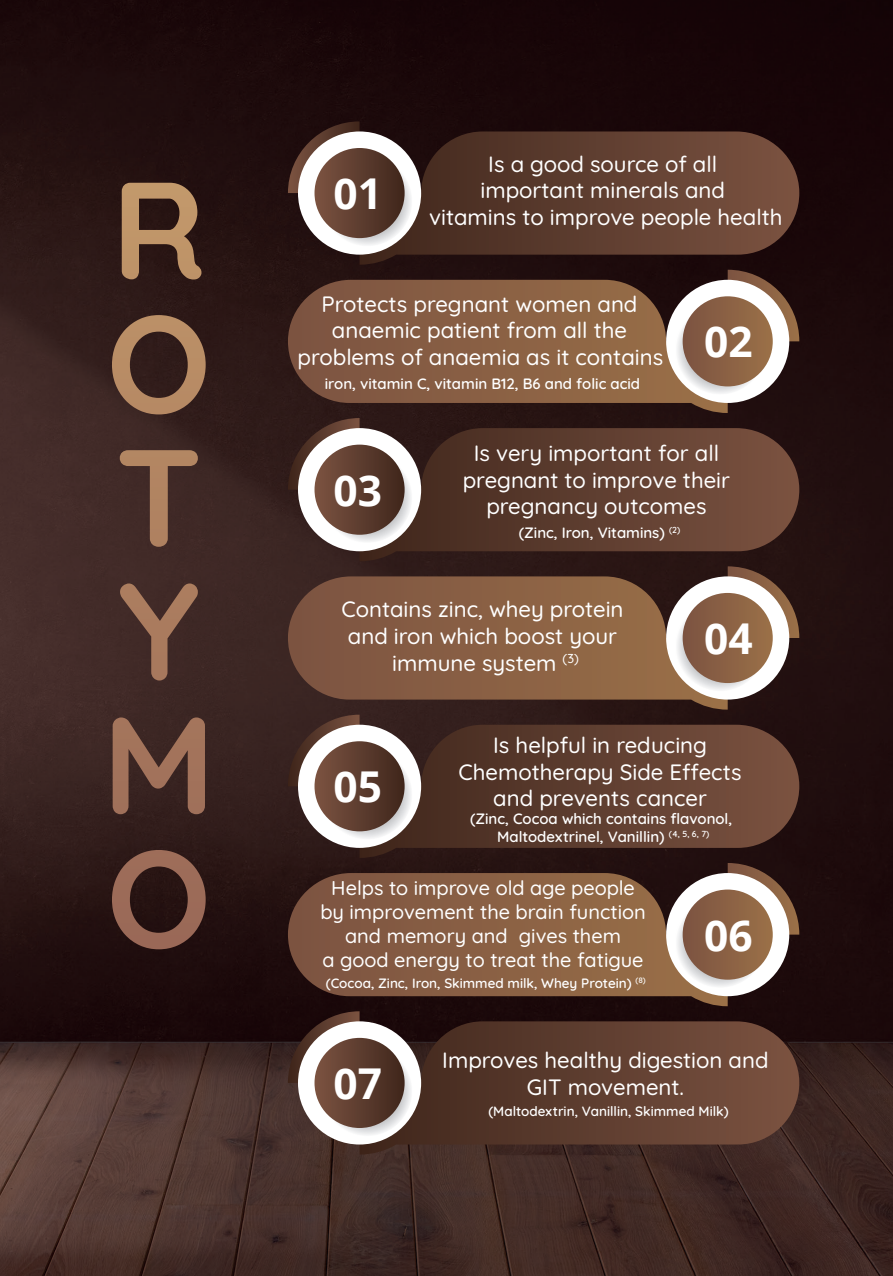
<style>
.page{position:relative;width:893px;height:1276px;background:#fff}
.page>*{position:absolute;margin:0;border:0;box-sizing:border-box;transform-origin:0 0}
.t1{font:700 42.6px "Open Sans";color:#fff}
.t2{font:500 22.2px/26.7px "Quicksand";color:#fff;text-align:center}
.t3{font:500 20.1px/24px "Quicksand";color:#fff;text-align:center}
.t4{font:600 15px/18px "Quicksand";color:#fff;text-align:center}
.t5{font:600 13.5px "Quicksand";color:#fff}
</style>
<div class="page">
<img style="left:0;top:0;width:893px;height:1276px">
<svg style="left:288px;top:121px;width:72px;height:72px;background:#3f251e"></svg>
<svg style="left:360px;top:131px;width:439px;height:134px;background:#55362a"></svg>
<div style="left:298px;top:131px;width:123px;height:124px;background:#fff;border-radius:50%"></div>
<svg style="left:322px;top:156px;width:90px;height:90px"></svg>
<div style="left:314px;top:148px;width:91px;height:90px;background:linear-gradient(to right,#7e5746,#41281e);border-radius:45px"></div>
<svg style="left:728px;top:270px;width:71px;height:71px;background:#56382a"></svg>
<svg style="left:288px;top:280px;width:440px;height:133px;background:#7b543c"></svg>
<div style="left:666px;top:280px;width:123px;height:123px;background:#fff;border-radius:50%"></div>
<svg style="left:675px;top:304px;width:90px;height:90px"></svg>
<div style="left:683px;top:296px;width:90px;height:90px;background:linear-gradient(to right,#7b523f,#9d744c);border-radius:45px"></div>
<svg style="left:288px;top:418px;width:72px;height:72px;background:#422821"></svg>
<svg style="left:360px;top:428px;width:439px;height:133px;background:#58382c"></svg>
<div style="left:298px;top:428px;width:123px;height:123px;background:#fff;border-radius:50%"></div>
<svg style="left:322px;top:453px;width:90px;height:90px"></svg>
<svg style="left:314px;top:444px;width:91px;height:91px;background:#614133"></svg>
<svg style="left:728px;top:566px;width:71px;height:72px;background:#583a2a"></svg>
<svg style="left:288px;top:576px;width:440px;height:133px;background:#7d563e"></svg>
<div style="left:666px;top:576px;width:123px;height:123px;background:#fff;border-radius:50%"></div>
<svg style="left:675px;top:601px;width:90px;height:90px"></svg>
<div style="left:683px;top:593px;width:90px;height:90px;background:linear-gradient(to right,#7b513f,#9d744c);border-radius:45px"></div>
<svg style="left:288px;top:714px;width:72px;height:72px;background:#462c25"></svg>
<svg style="left:360px;top:724px;width:439px;height:134px;background:#57382b"></svg>
<div style="left:298px;top:724px;width:123px;height:124px;background:#fff;border-radius:50%"></div>
<svg style="left:322px;top:749px;width:90px;height:90px"></svg>
<div style="left:314px;top:741px;width:91px;height:90px;background:linear-gradient(to right,#7e5746,#41291e);border-radius:45px"></div>
<svg style="left:728px;top:863px;width:71px;height:71px;background:#56392a"></svg>
<svg style="left:288px;top:873px;width:440px;height:133px;background:#7a543c"></svg>
<div style="left:666px;top:873px;width:123px;height:123px;background:#fff;border-radius:50%"></div>
<svg style="left:675px;top:897px;width:90px;height:90px"></svg>
<div style="left:683px;top:889px;width:90px;height:90px;background:linear-gradient(to right,#7b5240,#9d744c);border-radius:45px"></div>
<svg style="left:288px;top:1011px;width:72px;height:72px;background:#38201a"></svg>
<svg style="left:360px;top:1021px;width:439px;height:133px;background:#593a2d"></svg>
<div style="left:298px;top:1021px;width:123px;height:123px;background:#fff;border-radius:50%"></div>
<svg style="left:322px;top:1046px;width:90px;height:90px"></svg>
<div style="left:314px;top:1038px;width:91px;height:90px;background:linear-gradient(to right,#7e5746,#41281d);border-radius:45px"></div>
<svg style="left:112px;top:183px;width:94px;height:629px;background:#5e4135"></svg>
<h1 class="t1" style="left:334px;top:163px;width:50px">01</h1>
<p class="t2" style="left:429px;top:148px;width:355px">Is a good source of all<br>important minerals and<br>vitamins to improve people health</p>
<p class="t2" style="left:298px;top:288px;width:367px">Protects pregnant women and anaemic patient from all the problems of anaemia as it contains</p>
<p class="t4" style="left:325px;top:373px;width:317px">iron, vitamin C, vitamin B12, B6 and folic acid</p>
<h1 class="t1" style="left:704px;top:312px;width:50px">02</h1>
<h1 class="t1" style="left:334px;top:460px;width:50px">03</h1>
<p class="t2" style="left:463px;top:437px;width:269px">Is very important for all pregnant to improve their pregnancy outcomes</p>
<p class="t4" style="left:519px;top:522px;width:163px">(Zinc, Iron, Vitamins) <sup>(2)</sup></p>
<p class="t2" style="left:341px;top:594px;width:284px">Contains zinc, whey protein and iron which boost your immune system <sup>(3)</sup></p>
<h1 class="t1" style="left:704px;top:608px;width:50px">04</h1>
<h1 class="t1" style="left:334px;top:756px;width:50px">05</h1>
<p class="t2" style="left:459px;top:729px;width:285px">Is helpful in reducing<br>Chemotherapy Side Effects and prevents cancer</p>
<p class="t4" style="left:470px;top:808px;width:264px">(Zinc, Cocoa which contains flavonol,<br>Maltodextrinel, Vanillin) <sup>(4,</sup> <sup>5,</sup> <sup>6,</sup> <sup>7)</sup></p>
<p class="t3" style="left:320px;top:873px;width:327px">Helps to improve old age people by improvement the brain function and memory and gives them<br>a good energy to treat the fatigue</p>
<p class="t5" style="left:326px;top:972px;width:322px">(Cocoa, Zinc, Iron, Skimmed milk, Whey Protein) <sup>(8)</sup></p>
<h1 class="t1" style="left:704px;top:905px;width:50px">06</h1>
<h1 class="t1" style="left:334px;top:1053px;width:50px">07</h1>
<p class="t2" style="left:442px;top:1044px;width:328px">Improves healthy digestion and<br>GIT movement.</p>
<p class="t5" style="left:488px;top:1100px;width:242px">(Maltodextrin, Vanillin, Skimmed Milk)</p>
</div>
